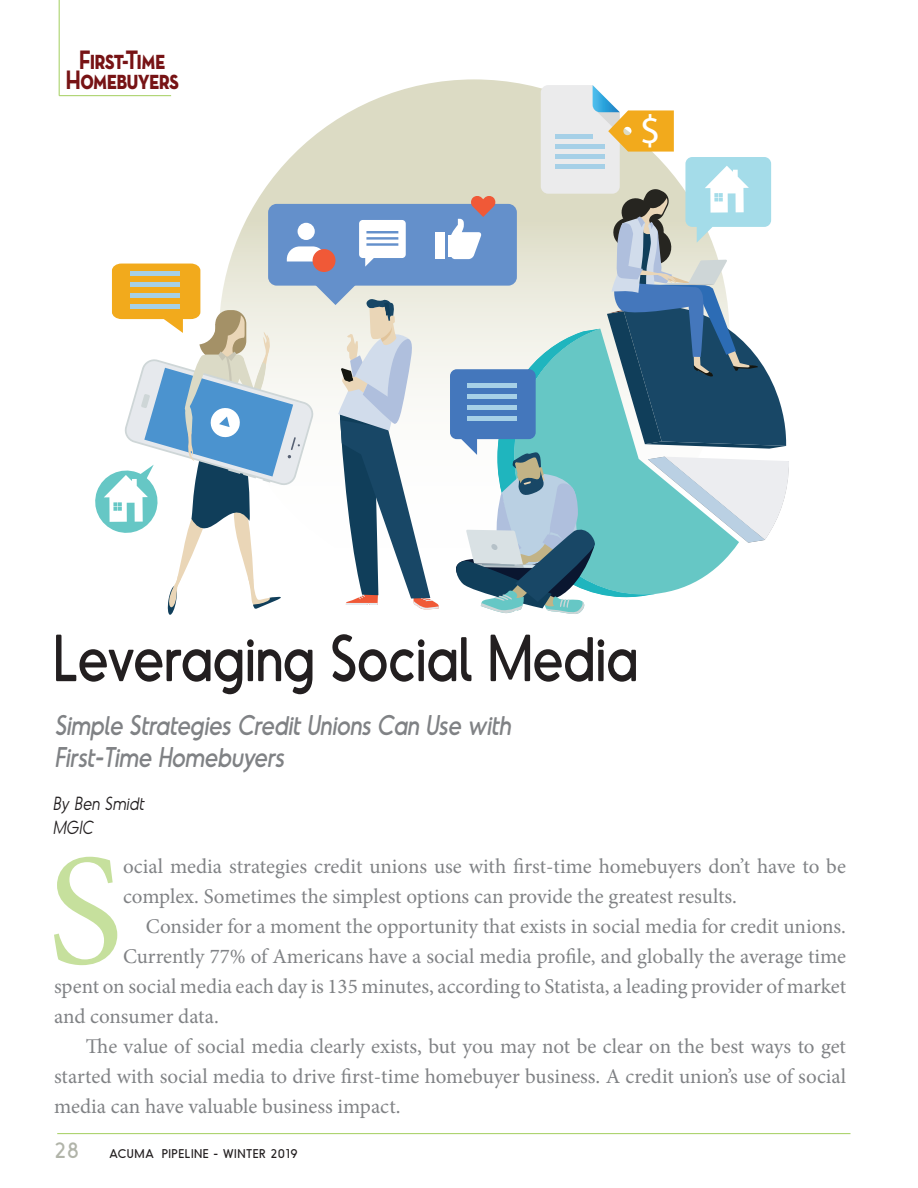
<style>
.page{position:relative;width:918px;height:1188px;background:#fff}
.page>*{position:absolute;margin:0;border:0;box-sizing:border-box;transform-origin:0 0}
.t1{font:159.45px "Minion Pro";color:#c6e09d}
.t2{font:62.85px "Odudo Soft";letter-spacing:-.02em;color:#231f20;scale:.86 1}
.t3{font:40.8px "Myriad Pro";color:#fff}
.t4{font:27.15px/19.6px "Neutra Text Bold SC Alt";letter-spacing:-.04em;color:#771315;text-align:center;scale:.81 1}
.t5{font:italic 27px/31.5px "Odudo Soft";letter-spacing:-.02em;color:#808285;scale:.86 1}
.t6{font:21px/30px "Minion Pro";color:#808285}
.t7{font:21px "Odudo Soft";color:#b1b4a9}
.t8{font:italic 300 18px/24px "Odudo Soft";color:#231f20;scale:.86 1}
.t9{font:12px "Odudo Soft";letter-spacing:.04em;color:#231f20}
</style>
<div class="page">
<svg style="left:219px;top:79px;width:510px;height:511px;background:#e0dfcc"></svg>
<hr style="left:59px;top:0;width:1px;height:96px;background:#a3cf5e">
<hr style="left:59px;top:95px;width:112px;height:1px;background:#a3cf5e">
<div style="left:268px;top:204px;width:249px;height:82px;background:#6490cb;border-radius:9px"></div>
<div style="left:448px;top:235px;width:5px;height:22px;background:#fff"></div>
<div style="left:435px;top:232px;width:9px;height:27px;background:#fff"></div>
<svg style="left:95px;top:220px;width:344px;height:395px"></svg>
<div style="left:131px;top:282px;width:49px;height:5px;background:#a6d0e7"></div>
<div style="left:131px;top:293px;width:49px;height:5px;background:#a6d0e7"></div>
<div style="left:131px;top:304px;width:49px;height:5px;background:#a6d0e7"></div>
<div style="left:131px;top:271px;width:49px;height:5px;background:#a6d0e7"></div>
<svg style="left:450px;top:85px;width:339px;height:529px"></svg>
<hr style="left:57px;top:1133px;width:794px;height:1px;background:#a3cf5e">
<p class="t4" style="left:66px;top:49px;width:142px">First-Time<br>Homebuyers</p>
<h3 class="t3" style="left:640px;top:105px;width:22px">$</h3>
<h2 class="t2" style="left:53px;top:618px;width:683px">Leveraging Social Media</h2>
<p class="t5" style="left:56px;top:710px;width:532px">Simple Strategies Credit Unions Can Use with<br>First-Time Homebuyers</p>
<p class="t8" style="left:54px;top:792px;width:108px">By Ben Smidt<br>MGIC</p>
<h1 class="t1" style="left:47px;top:805px;width:77px">S</h1>
<p class="t6" style="left:123px;top:851px;width:725px">ocial media strategies credit unions use with first-time homebuyers don’t have to be complex. Sometimes the simplest options can provide the greatest results.</p>
<p class="t6" style="left:146px;top:911px;width:702px">Consider for a moment the opportunity that exists in social media for credit unions.</p>
<p class="t6" style="left:123px;top:941px;width:725px">Currently 77% of Americans have a social media profile, and globally the average time</p>
<p class="t6" style="left:54px;top:971px;width:794px">spent on social media each day is 135 minutes, according to Statista, a leading provider of market</p>
<p class="t6" style="left:54px;top:1001px;width:166px">and consumer data.</p>
<p class="t6" style="left:86px;top:1031px;width:762px">The value of social media clearly exists, but you may not be clear on the best ways to get</p>
<p class="t6" style="left:54px;top:1061px;width:794px">started with social media to drive first-time homebuyer business. A credit union’s use of social</p>
<p class="t6" style="left:54px;top:1091px;width:348px">media can have valuable business impact.</p>
<p class="t7" style="left:54px;top:1137px;width:27px">28</p>
<p class="t9" style="left:109px;top:1146px;width:190px">ACUMA PIPELINE - WINTER 2019</p>
</div>
